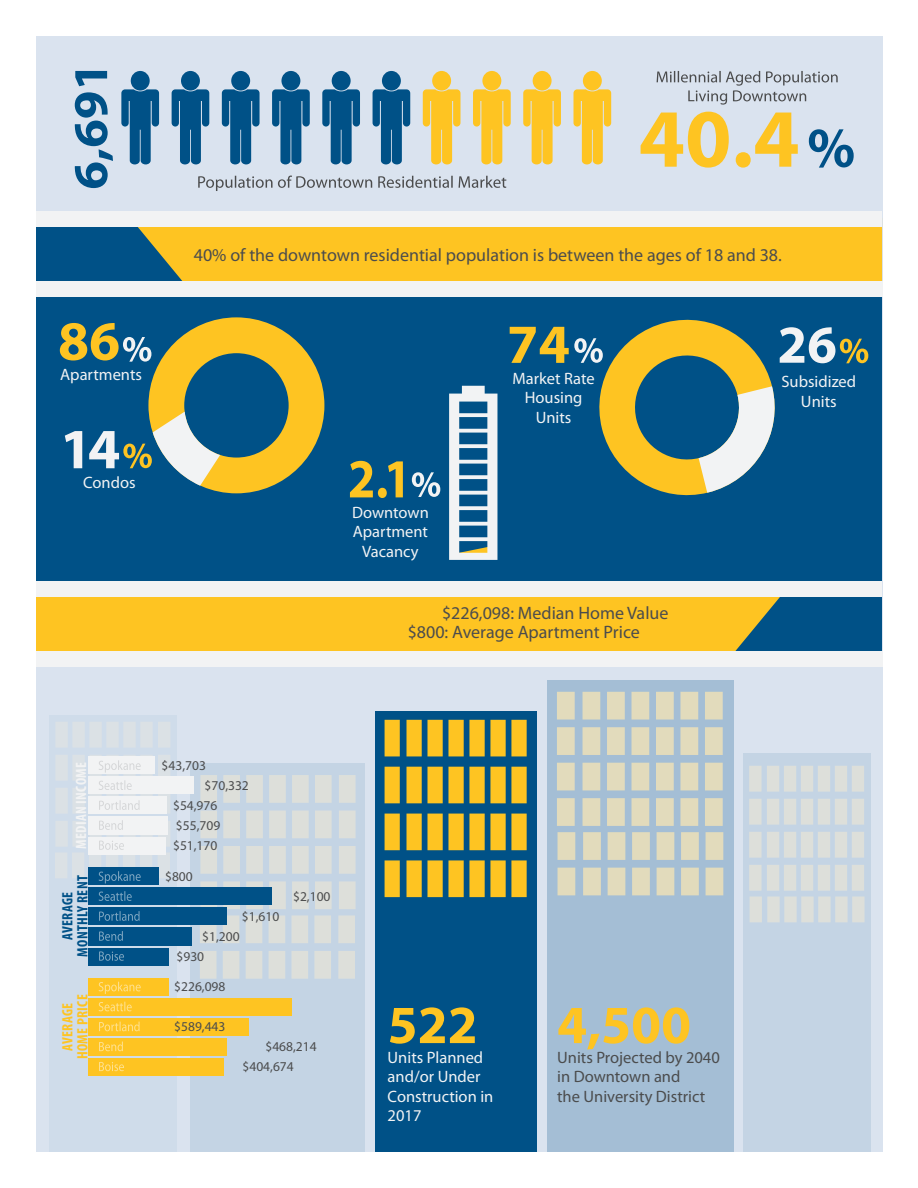
<style>
.page{position:relative;width:918px;height:1188px;background:#fff}
.page>*{position:absolute;margin:0;border:0;box-sizing:border-box;transform-origin:0 0}
.t1{font:700 54px "Myriad Pro";color:#fec422}
.t2{font:18px/19.5px "Myriad Pro";color:#4b4c4d}
.t3{font:16.5px/19.5px "Myriad Pro";color:#f2f3f4;text-align:center}
.t4{font:16.5px/19.5px "Myriad Pro";color:#4b4c4d}
.t5{font:700 condensed 15px/15px "Myriad Pro";letter-spacing:.02em;color:#005187;text-align:center}
.t6{font:700 condensed 15px/15px "Myriad Pro";letter-spacing:.02em;color:#fec422;text-align:center}
.t7{font:700 condensed 15px "Myriad Pro";letter-spacing:.02em;color:#f2f3f4}
.t8{font:13.5px/20px "Myriad Pro";color:#4b4c4d}
</style>
<div class="page">
<div style="left:36px;top:36px;width:846px;height:1116px;background:#dae3ef"></div>
<div style="left:36px;top:286px;width:846px;height:295px;background:#005187"></div>
<div style="left:49px;top:716px;width:127px;height:436px;background:#cfdcea"></div>
<div style="left:190px;top:764px;width:175px;height:388px;background:#c4d4e4"></div>
<svg style="left:200px;top:775px;width:156px;height:204px"></svg>
<div style="left:743px;top:754px;width:128px;height:398px;background:#c4d4e4"></div>
<svg style="left:749px;top:766px;width:116px;height:156px"></svg>
<div style="left:375px;top:711px;width:162px;height:441px;background:#005187"></div>
<svg style="left:385px;top:720px;width:142px;height:177px"></svg>
<div style="left:547px;top:680px;width:187px;height:472px;background:#a4bed5"></div>
<svg style="left:557px;top:692px;width:166px;height:203px"></svg>
<svg style="left:350px;top:461px;width:53px;height:37px"></svg>
<svg style="left:412px;top:472px;width:28px;height:25px"></svg>
<svg style="left:75px;top:71px;width:38px;height:117px"></svg>
<svg style="left:198px;top:176px;width:308px;height:15px"></svg>
<svg style="left:121px;top:71px;width:38px;height:93px"></svg>
<svg style="left:172px;top:71px;width:37px;height:93px"></svg>
<svg style="left:222px;top:71px;width:38px;height:93px"></svg>
<svg style="left:272px;top:71px;width:38px;height:93px"></svg>
<svg style="left:322px;top:71px;width:38px;height:93px"></svg>
<svg style="left:373px;top:71px;width:37px;height:93px"></svg>
<svg style="left:423px;top:71px;width:37px;height:93px"></svg>
<svg style="left:473px;top:71px;width:38px;height:93px"></svg>
<svg style="left:523px;top:71px;width:38px;height:93px"></svg>
<svg style="left:573px;top:71px;width:38px;height:93px"></svg>
<svg style="left:510px;top:319px;width:358px;height:177px"></svg>
<svg style="left:449px;top:386px;width:48px;height:174px"></svg>
<svg style="left:60px;top:317px;width:264px;height:176px"></svg>
<svg style="left:657px;top:71px;width:181px;height:34px"></svg>
<svg style="left:641px;top:112px;width:157px;height:56px"></svg>
<svg style="left:809px;top:129px;width:45px;height:39px"></svg>
<div style="left:88px;top:978px;width:81px;height:18px;background:#fec422"></div>
<div style="left:88px;top:998px;width:203px;height:18px;background:#fec422"></div>
<div style="left:88px;top:1018px;width:161px;height:18px;background:#fec422"></div>
<div style="left:88px;top:1038px;width:139px;height:18px;background:#fec422"></div>
<div style="left:88px;top:1058px;width:136px;height:18px;background:#fec422"></div>
<svg style="left:99px;top:1062px;width:25px;height:9px"></svg>
<svg style="left:99px;top:1042px;width:24px;height:9px"></svg>
<svg style="left:99px;top:1022px;width:41px;height:9px"></svg>
<svg style="left:99px;top:1002px;width:33px;height:9px"></svg>
<svg style="left:99px;top:982px;width:42px;height:12px"></svg>
<div style="left:88px;top:887px;width:184px;height:18px;background:#005187"></div>
<div style="left:88px;top:867px;width:70px;height:18px;background:#005187"></div>
<div style="left:88px;top:907px;width:139px;height:18px;background:#005187"></div>
<div style="left:88px;top:927px;width:104px;height:19px;background:#005187"></div>
<div style="left:88px;top:948px;width:81px;height:18px;background:#005187"></div>
<svg style="left:99px;top:951px;width:25px;height:10px"></svg>
<svg style="left:99px;top:931px;width:24px;height:10px"></svg>
<svg style="left:99px;top:911px;width:41px;height:10px"></svg>
<svg style="left:99px;top:891px;width:33px;height:10px"></svg>
<div style="left:88px;top:776px;width:106px;height:18px;background:#f2f3f4"></div>
<svg style="left:55px;top:722px;width:115px;height:161px"></svg>
<div style="left:731px;top:587px;width:151px;height:67px;background:#005187"></div>
<div style="left:36px;top:596px;width:752px;height:55px;background:#fec422"></div>
<div style="left:36px;top:581px;width:846px;height:15px;background:#f2f3f4"></div>
<div style="left:36px;top:651px;width:846px;height:16px;background:#f2f3f4"></div>
<div style="left:36px;top:218px;width:151px;height:66px;background:#005187"></div>
<div style="left:130px;top:227px;width:752px;height:55px;background:#fec422"></div>
<div style="left:36px;top:211px;width:846px;height:16px;background:#f2f3f4"></div>
<div style="left:36px;top:282px;width:846px;height:15px;background:#f2f3f4"></div>
<p class="t3" style="left:60px;top:364px;width:83px">Apartments</p>
<p class="t3" style="left:83px;top:472px;width:54px">Condos</p>
<p class="t2" style="left:194px;top:245px;width:590px">40% of the downtown residential population is between the ages of 18 and 38.</p>
<p class="t3" style="left:352px;top:502px;width:78px">Downtown<br>Apartment<br>Vacancy</p>
<p class="t3" style="left:512px;top:368px;width:84px">Market Rate<br>Housing<br>Units</p>
<p class="t2" style="left:408px;top:603px;width:262px;text-indent:34px">$226,098: Median Home Value $800: Average Apartment Price</p>
<p class="t3" style="left:781px;top:372px;width:76px">Subsidized<br>Units</p>
<p class="t7" style="left:72px;top:849px;width:88px;rotate:-90deg">Median Income</p>
<p class="t5" style="left:60px;top:957px;width:81px;rotate:-90deg">Average<br>Monthly Rent</p>
<p class="t6" style="left:60px;top:1059px;width:66px;rotate:-90deg">Average<br>Home Price</p>
<p class="t8" style="left:162px;top:755px;width:46px">$43,703</p>
<p class="t8" style="left:205px;top:775px;width:46px">$70,332</p>
<p class="t8" style="left:173px;top:795px;width:46px">$54,976</p>
<p class="t8" style="left:176px;top:815px;width:46px">$55,709</p>
<p class="t8" style="left:173px;top:835px;width:46px">$51,170</p>
<p class="t8" style="left:165px;top:866px;width:29px">$800</p>
<p class="t8" style="left:242px;top:906px;width:39px">$1,610</p>
<p class="t8" style="left:177px;top:926px;width:65px;text-indent:26px">$1,200 $930</p>
<p class="t8" style="left:174px;top:977px;width:53px">$226,098</p>
<p class="t8" style="left:174px;top:1016px;width:53px">$589,443</p>
<p class="t8" style="left:293px;top:886px;width:39px">$2,100</p>
<p class="t8" style="left:243px;top:1036px;width:76px;text-indent:23px">$468,214 $404,674</p>
<h1 class="t1" style="left:388px;top:990px;width:91px">522</h1>
<p class="t3" style="left:388px;top:1047px;width:107px;text-align:left">Units Planned and/or Under<br>Construction in<br>2017</p>
<h1 class="t1" style="left:557px;top:990px;width:135px">4,500</h1>
<p class="t4" style="left:557px;top:1047px;width:164px">Units Projected by 2040 in Downtown and<br>the University District</p>
</div>
